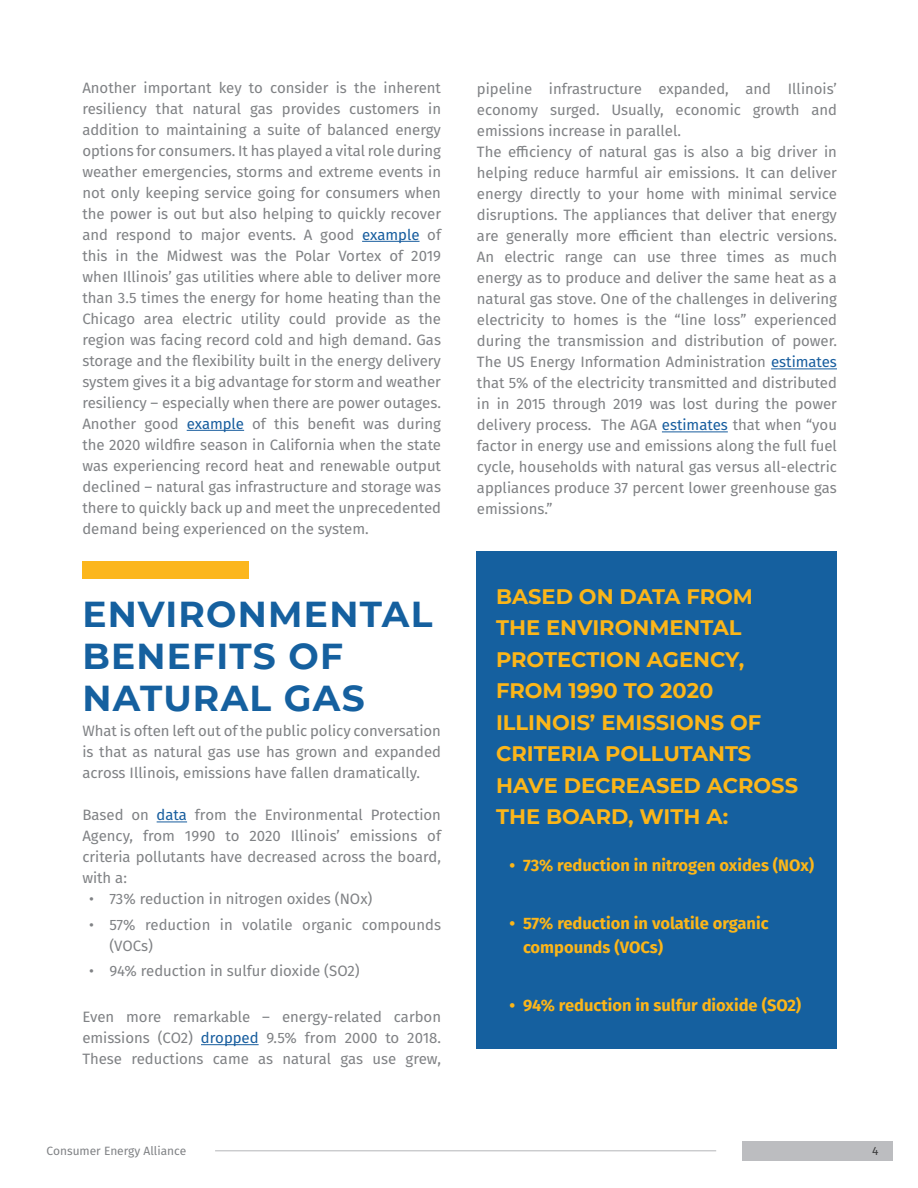
<style>
.page{position:relative;width:918px;height:1188px;background:#fff}
.page>*{position:absolute;margin:0;border:0;box-sizing:border-box;transform-origin:0 0}
.Headline_2{font:700 36px/42px "Montserrat";letter-spacing:.035em;color:#15609f}
.Headline_3{font:700 21px/31.5px "Montserrat";color:#fcb619}
.t1{font:700 16.5px/24px "Fira Sans";color:#fcb619}
.Body_Text{font:15px/21px "Fira Sans";color:#808285;text-align:justify}
.t2{font:12px "Fira Sans";color:#808285}
.t3{font:12px "Fira Sans";color:#3e3e3f}
.s1{color:#175d9e}
</style>
<div class="page">
<div style="left:477px;top:551px;width:360px;height:498px;background:#15609f"></div>
<div style="left:82px;top:561px;width:166px;height:17px;background:#fcb61c"></div>
<hr style="left:362px;top:241px;width:58px;height:1px;background:#175d9e">
<hr style="left:187px;top:430px;width:57px;height:1px;background:#175d9e">
<hr style="left:157px;top:822px;width:30px;height:1px;background:#175d9e">
<hr style="left:201px;top:1044px;width:58px;height:1px;background:#175d9e">
<hr style="left:771px;top:369px;width:66px;height:1px;background:#175d9e">
<hr style="left:662px;top:432px;width:66px;height:1px;background:#175d9e">
<div style="left:742px;top:1141px;width:150px;height:20px;background:#bcbdc0"></div>
<hr style="left:215px;top:1150px;width:501px;height:1px;background:#bcbdc0">
<p class="Body_Text" style="left:82px;top:77px;width:360px">Another important key to consider is the inherent resiliency that natural gas provides customers in addition to maintaining a suite of balanced energy options for consumers. It has played a vital role during weather emergencies, storms and extreme events in not only keeping service going for consumers when the power is out but also helping to quickly recover and respond to major events. A good <span class="s1">example</span> of this in the Midwest was the Polar Vortex of 2019 when Illinois’ gas utilities where able to deliver more than 3.5 times the energy for home heating than the Chicago area electric utility could provide as the region was facing record cold and high demand. Gas storage and the flexibility built in the energy delivery system gives it a big advantage for storm and weather resiliency – especially when there are power outages.<br>Another good <span class="s1">example</span> of this benefit was during the 2020 wildfire season in California when the state was experiencing record heat and renewable output declined – natural gas infrastructure and storage was there to quickly back up and meet the unprecedented demand being experienced on the system.</p>
<p class="Headline_2" style="left:82px;top:592px;width:352px">ENVIRONMENTAL<br>BENEFITS OF<br>NATURAL GAS</p>
<p class="Body_Text" style="left:82px;top:720px;width:360px">What is often left out of the public policy conversation is that as natural gas use has grown and expanded across Illinois, emissions have fallen dramatically.</p>
<p class="Body_Text" style="left:82px;top:804px;width:360px">Based on <span class="s1">data</span> from the Environmental Protection Agency, from 1990 to 2020 Illinois’ emissions of criteria pollutants have decreased across the board, with a:</p>
<p class="Body_Text" style="left:89px;top:888px;width:285px">• 73% reduction in nitrogen oxides (NOx)</p>
<p class="Body_Text" style="left:109px;top:914px;width:333px;text-indent:-20px">• 57% reduction in volatile organic compounds (VOCs)</p>
<p class="Body_Text" style="left:89px;top:960px;width:272px">• 94% reduction in sulfur dioxide (SO2)</p>
<p class="Body_Text" style="left:82px;top:1006px;width:360px">Even more remarkable – energy-related carbon emissions (CO2) <span class="s1">dropped</span> 9.5% from 2000 to 2018.<br>These reductions came as natural gas use grew,</p>
<p class="Body_Text" style="left:477px;top:78px;width:362px">pipeline infrastructure expanded, and Illinois’ economy surged. Usually, economic growth and emissions increase in parallel.</p>
<p class="Body_Text" style="left:477px;top:141px;width:362px">The efficiency of natural gas is also a big driver in helping reduce harmful air emissions. It can deliver energy directly to your home with minimal service disruptions. The appliances that deliver that energy are generally more efficient than electric versions.<br>An electric range can use three times as much energy as to produce and deliver the same heat as a natural gas stove. One of the challenges in delivering electricity to homes is the “line loss” experienced during the transmission and distribution of power.<br>The US Energy Information Administration <span class="s1">estimates </span>that 5% of the electricity transmitted and distributed in in 2015 through 2019 was lost during the power delivery process. The AGA <span class="s1">estimates</span> that when “you factor in energy use and emissions along the full fuel cycle, households with natural gas versus all-electric appliances produce 37 percent lower greenhouse gas emissions.”</p>
<p class="Headline_3" style="left:496px;top:579px;width:304px">BASED ON DATA FROM<br>THE ENVIRONMENTAL<br>PROTECTION AGENCY,<br>FROM 1990 TO 2020<br>ILLINOIS’ EMISSIONS OF<br>CRITERIA POLLUTANTS<br>HAVE DECREASED ACROSS<br>THE BOARD, WITH A:</p>
<p class="t1" style="left:510px;top:852px;width:306px">• 73% reduction in nitrogen oxides (NOx)</p>
<p class="t1" style="left:523px;top:910px;width:247px;text-indent:-14px">• 57% reduction in volatile organic compounds (VOCs)</p>
<p class="t1" style="left:510px;top:992px;width:293px">• 94% reduction in sulfur dioxide (SO2)</p>
<p class="t2" style="left:47px;top:1142px;width:141px">Consumer Energy Alliance</p>
<p class="t3" style="left:872px;top:1142px;width:8px">4</p>
</div>
